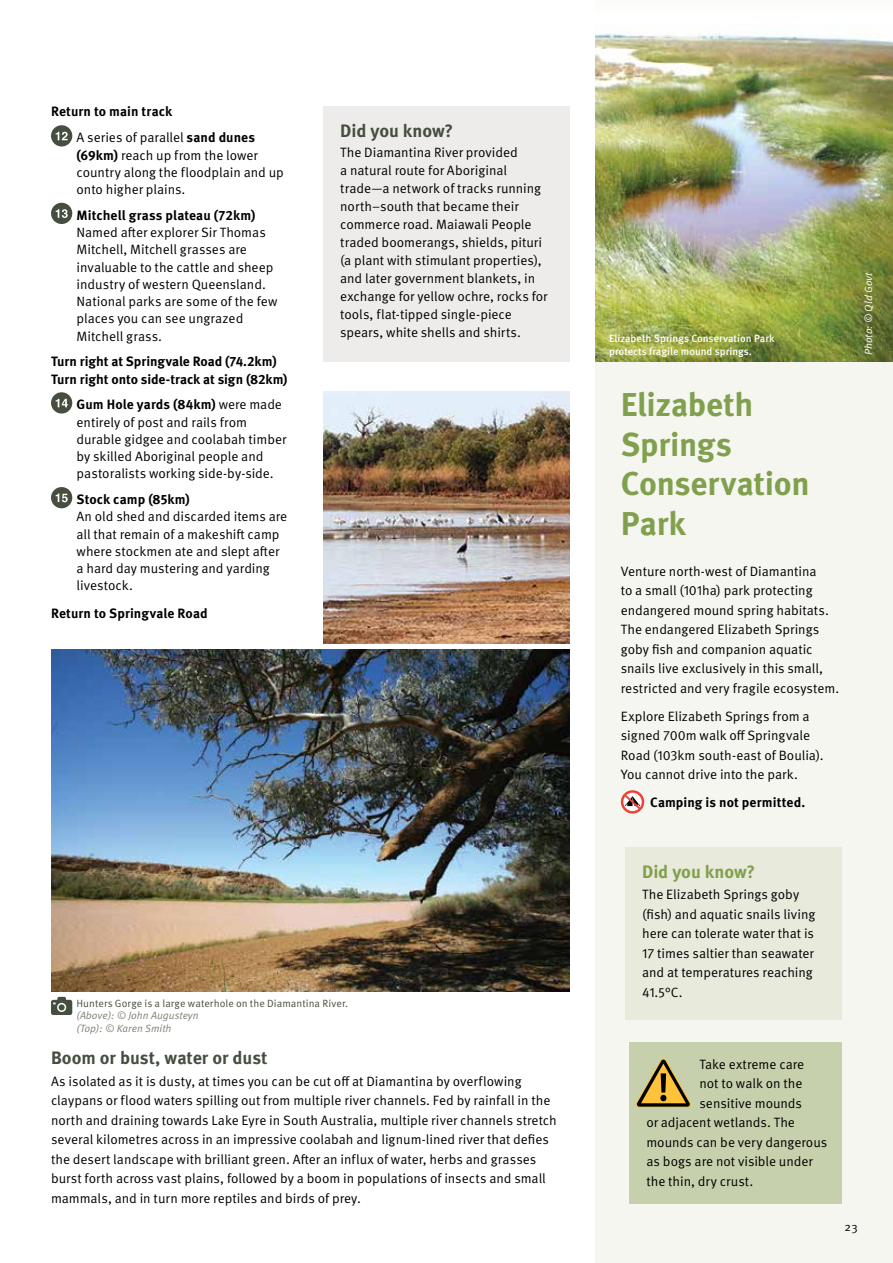
<style>
.page{position:relative;width:893px;height:1263px;background:#fff}
.page>*{position:absolute;margin:0;border:0;box-sizing:border-box;transform-origin:0 0}
.t1{font:700 33px/39.6px "Meta Pro";letter-spacing:-.01em;color:#81a04d}
.t2{font:700 18px "Meta Pro";letter-spacing:-.005em;color:#464f3f}
.t3{font:700 18px "Meta Pro";letter-spacing:-.005em;color:#81a04d}
.t4{font:13.5px/19.5px "Meta Pro Norm";letter-spacing:-.005em;color:#000}
.t5{font:700 13.5px/17.2px "Meta Pro";letter-spacing:.005em;color:#000}
.t6{font:12px "Meta Pro Norm";color:#000}
.t7{font:500 10.5px/12.6px "Meta Pro";color:#fff}
.t8{font:10.5px "Meta Pro Norm";letter-spacing:.01em;color:#464f3f}
.t9{font:10.5px/12.6px "Meta Pro Norm Ita";color:#818074}
.t10{font:10.5px "Meta Pro Norm Ita";color:#fff}
.s1{font-family:"Meta Pro";font-weight:700}
.s2{font-family:"Meta Pro Norm";font-weight:400}
</style>
<div class="page">
<div style="left:595px;top:0;width:298px;height:1263px;background:#f5f6f0"></div>
<div style="left:51px;top:125px;width:21px;height:21px;background:#464f3f;border-radius:50%"></div>
<svg style="left:56px;top:132px;width:12px;height:8px"></svg>
<div style="left:51px;top:203px;width:21px;height:21px;background:#464f3f;border-radius:50%"></div>
<svg style="left:56px;top:209px;width:12px;height:9px"></svg>
<div style="left:51px;top:392px;width:21px;height:21px;background:#464f3f;border-radius:50%"></div>
<svg style="left:56px;top:399px;width:12px;height:8px"></svg>
<div style="left:51px;top:487px;width:21px;height:21px;background:#464f3f;border-radius:50%"></div>
<svg style="left:56px;top:494px;width:12px;height:8px"></svg>
<div style="left:323px;top:106px;width:247px;height:255px;background:#edecea"></div>
<img style="left:52px;top:649px;width:518px;height:342px">
<svg style="left:621px;top:790px;width:23px;height:24px"></svg>
<div style="left:595px;top:0;width:298px;height:361px;background:#fff"></div>
<img style="left:595px;top:33px;width:298px;height:328px">
<svg style="left:51px;top:997px;width:21px;height:18px"></svg>
<div style="left:625px;top:847px;width:217px;height:172px;background:#e8eadb"></div>
<div style="left:629px;top:1042px;width:213px;height:161px;background:#c7d0ac"></div>
<svg style="left:636px;top:1058px;width:55px;height:50px"></svg>
<img style="left:323px;top:391px;width:247px;height:252px">
<p class="t5" style="left:51px;top:102px;width:123px">Return to main track</p>
<p class="t4" style="left:77px;top:128px;width:209px;line-height:17.2px">A series of parallel <span class="s1">sand dunes (69km)</span> reach up from the lower country along the floodplain and up onto higher plains.</p>
<p class="t5" style="left:77px;top:206px;width:180px">Mitchell grass plateau (72km)</p>
<p class="t4" style="left:77px;top:223px;width:202px;line-height:17.2px">Named after explorer Sir Thomas<br>Mitchell, Mitchell grasses are invaluable to the cattle and sheep industry of western Queensland.<br>National parks are some of the few places you can see ungrazed<br>Mitchell grass.</p>
<p class="t5" style="left:51px;top:352px;width:238px">Turn right at Springvale Road (74.2km)<br>Turn right onto side-track at sign (82km)</p>
<p class="t5" style="left:77px;top:395px;width:207px">Gum Hole yards (84km) <span class="s2">were made</span></p>
<p class="t4" style="left:77px;top:412px;width:211px;line-height:17.2px">entirely of post and rails from durable gidgee and coolabah timber by skilled Aboriginal people and pastoralists working side-by-side.</p>
<p class="t5" style="left:77px;top:490px;width:115px">Stock camp (85km)</p>
<p class="t4" style="left:77px;top:507px;width:212px;line-height:17.2px">An old shed and discarded items are all that remain of a makeshift camp where stockmen ate and slept after a hard day mustering and yarding livestock.</p>
<p class="t5" style="left:51px;top:604px;width:158px">Return to Springvale Road</p>
<h2 class="t2" style="left:340px;top:117px;width:115px">Did you know?</h2>
<p class="t4" style="left:340px;top:142px;width:209px;line-height:18px">The Diamantina River provided<br>a natural route for Aboriginal trade—a network of tracks running north–south that became their commerce road. Maiawali People traded boomerangs, shields, pituri (a plant with stimulant properties), and later government blankets, in exchange for yellow ochre, rocks for tools, flat-tipped single-piece spears, white shells and shirts.</p>
<p class="t8" style="left:76px;top:995px;width:273px">Hunters Gorge is a large waterhole on the Diamantina River.</p>
<p class="t9" style="left:77px;top:1008px;width:124px">(Above): © John Augusteyn (Top): © Karen Smith</p>
<h2 class="t2" style="left:51px;top:1043px;width:218px">Boom or bust, water or dust</h2>
<p class="t4" style="left:51px;top:1070px;width:507px">As isolated as it is dusty, at times you can be cut off at Diamantina by overflowing claypans or flood waters spilling out from multiple river channels. Fed by rainfall in the north and draining towards Lake Eyre in South Australia, multiple river channels stretch several kilometres across in an impressive coolabah and lignum-lined river that defies the desert landscape with brilliant green. After an influx of water, herbs and grasses burst forth across vast plains, followed by a boom in populations of insects and small mammals, and in turn more reptiles and birds of prey.</p>
<p class="t7" style="left:609px;top:332px;width:167px">Elizabeth Springs Conservation Park protects fragile mound springs.</p>
<h1 class="t1" style="left:621px;top:383px;width:190px">Elizabeth<br>Springs<br>Conservation<br>Park</h1>
<p class="t4" style="left:621px;top:560px;width:220px">Venture north-west of Diamantina<br>to a small (101ha) park protecting endangered mound spring habitats.<br>The endangered Elizabeth Springs goby fish and companion aquatic snails live exclusively in this small, restricted and very fragile ecosystem.</p>
<p class="t4" style="left:621px;top:705px;width:204px">Explore Elizabeth Springs from a signed 700m walk off Springvale<br>Road (103km south-east of Boulia).<br>You cannot drive into the park.</p>
<p class="t5" style="left:650px;top:793px;width:157px">Camping is not permitted.</p>
<h2 class="t3" style="left:642px;top:857px;width:115px">Did you know?</h2>
<p class="t4" style="left:642px;top:884px;width:175px">The Elizabeth Springs goby (fish) and aquatic snails living here can tolerate water that is<br>17 times saltier than seawater and at temperatures reaching<br>41.5°C.</p>
<p class="t4" style="left:699px;top:1053px;width:106px">Take extreme care</p>
<p class="t4" style="left:699px;top:1073px;width:105px">not to walk on the</p>
<p class="t4" style="left:699px;top:1092px;width:104px">sensitive mounds</p>
<p class="t4" style="left:646px;top:1112px;width:150px">or adjacent wetlands. The</p>
<p class="t4" style="left:646px;top:1131px;width:183px">mounds can be very dangerous</p>
<p class="t4" style="left:646px;top:1151px;width:168px">as bogs are not visible under</p>
<p class="t4" style="left:646px;top:1170px;width:108px">the thin, dry crust.</p>
<p class="t10" style="left:861px;top:355px;width:84px;rotate:-90deg">Photo: © Qld Govt</p>
<p class="t6" style="left:845px;top:1218px;width:15px">23</p>
</div>
